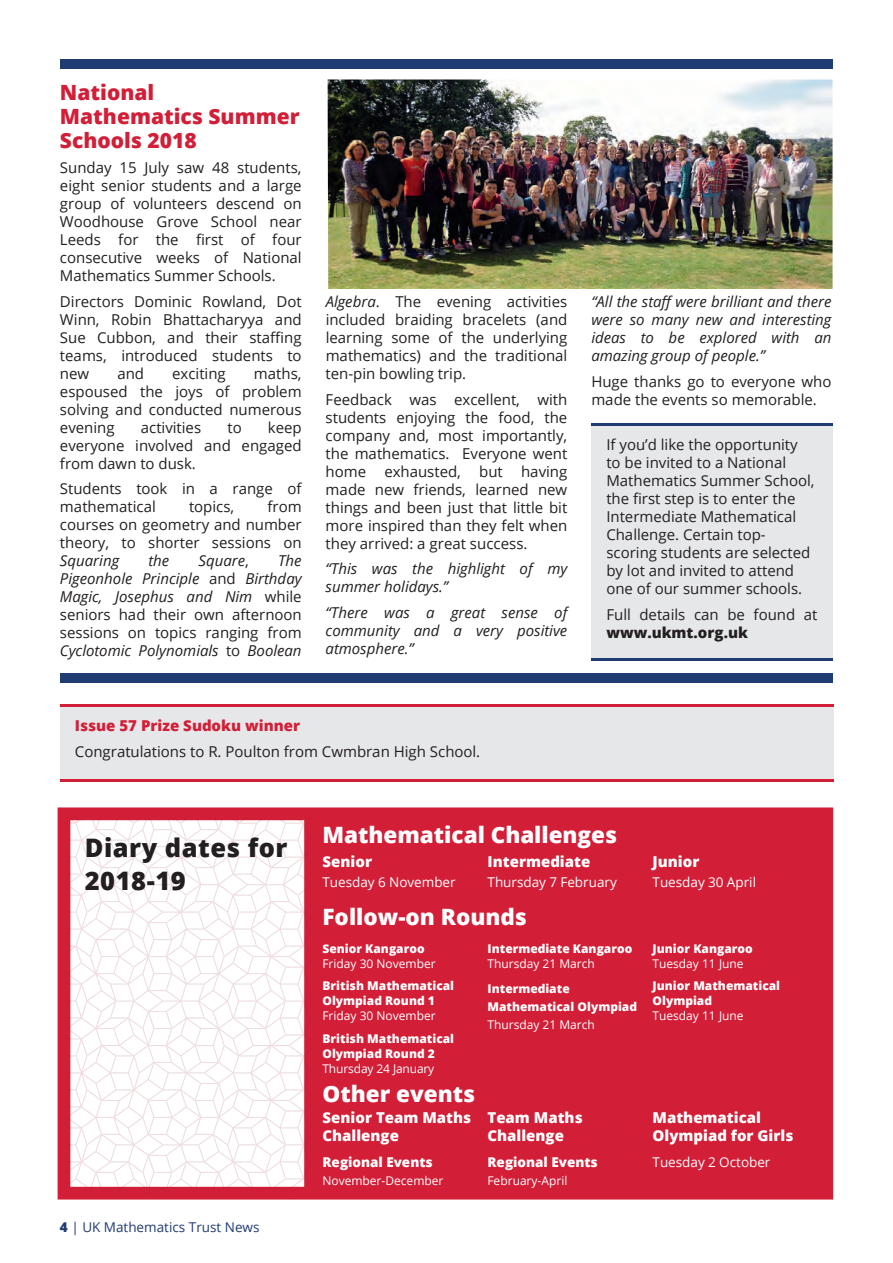
<style>
.page{position:relative;width:893px;height:1263px;background:#fff}
.page>*{position:absolute;margin:0;border:0;box-sizing:border-box;transform-origin:0 0}
.t1{font:800 25.5px/33px "Open Sans";letter-spacing:.02em;color:#231f20}
.t2{font:800 22.5px "Open Sans";color:#fff}
.t3{font:800 21px/24px "Open Sans";color:#d21e37}
.t4{font:15px/18px "Open Sans";letter-spacing:-.005em;color:#231f20;text-align:justify}
.t5{font:italic 15px/18px "Open Sans";color:#231f20;text-align:justify}
.t6{font:800 15px/18px "Open Sans";color:#fff}
.t7{font:800 15px "Open Sans";color:#d21e37}
.t8{font:800 15px "Open Sans";color:#231f20}
.t9{font:13.5px "Open Sans";color:#fff}
.t10{font:800 13.5px "Open Sans";color:#fff}
.t11{font:13.5px "Open Sans";color:#213b73}
.t12{font:800 12px/15px "Open Sans";color:#fff}
.t13{font:12px "Open Sans";color:#fff}
.s1{font-style:normal}
.s2{font-style:italic}
.s3{font-weight:800}
</style>
<div class="page">
<div style="left:305px;top:813px;width:524px;height:383px;background:#d21e37"></div>
<div style="left:58px;top:807px;width:775px;height:392px;border:13px solid #d21e37"></div>
<div style="left:60px;top:60px;width:772px;height:9px;background:#213b73"></div>
<div style="left:60px;top:673px;width:772px;height:9px;background:#213b73"></div>
<div style="left:60px;top:705px;width:773px;height:75px;background:#e6e7e9"></div>
<hr style="left:60px;top:779px;width:773px;height:2px;background:#d21e37">
<hr style="left:60px;top:704px;width:773px;height:2px;background:#d21e37">
<img style="left:328px;top:79px;width:504px;height:209px">
<img style="left:67px;top:817px;width:245px;height:379px">
<div style="left:591px;top:424px;width:241px;height:235px;background:#e6e7e9"></div>
<hr style="left:591px;top:423px;width:241px;height:3px;background:#213b73">
<hr style="left:591px;top:658px;width:241px;height:3px;background:#213b73">
<h3 class="t3" style="left:60px;top:80px;width:241px">National<br>Mathematics Summer<br>Schools 2018</h3>
<p class="t4" style="left:60px;top:159px;width:243px">Sunday 15 July saw 48 students, eight senior students and a large group of volunteers descend on Woodhouse Grove School near Leeds for the first of four consecutive weeks of National Mathematics Summer Schools.</p>
<p class="t4" style="left:60px;top:292px;width:243px">Directors Dominic Rowland, Dot Winn, Robin Bhattacharyya and Sue Cubbon, and their staffing teams, introduced students to new</p>
<p class="t4" style="left:60px;top:364px;width:243px;text-indent:194px">maths, espoused the joys of problem solving and conducted numerous evening</p>
<p class="t4" style="left:117px;top:364px;width:28px">and</p>
<p class="t4" style="left:172px;top:364px;width:55px">exciting</p>
<p class="t4" style="left:60px;top:418px;width:243px;text-indent:208px">keep everyone involved and engaged from dawn to dusk.</p>
<p class="t4" style="left:60px;top:480px;width:243px">Students took in a range of mathematical</p>
<p class="t4" style="left:141px;top:418px;width:62px">activities</p>
<p class="t4" style="left:227px;top:418px;width:16px">to</p>
<p class="t4" style="left:60px;top:498px;width:243px;text-indent:207px">from courses on geometry and number theory, to shorter sessions on</p>
<p class="t5" style="left:60px;top:551px;width:61px">Squaring</p>
<p class="t5" style="left:148px;top:551px;width:22px">the</p>
<p class="t5" style="left:198px;top:551px;width:52px">Square<span class="s1">,</span></p>
<p class="t4" style="left:189px;top:498px;width:47px">topics,</p>
<p class="t5" style="left:60px;top:551px;width:243px;text-indent:218px">The Pigeonhole Principle <span class="s1">and</span> Birthday Magic, Josephus and Nim <span class="s1">while seniors had their own afternoon sessions on topics ranging from </span>Cyclotomic Polynomials <span class="s1">to</span> Boolean</p>
<p class="t4" style="left:326px;top:292px;width:243px"><span class="s2">Algebra</span>. The evening activities included braiding bracelets (and learning some of the underlying mathematics) and the traditional ten-pin bowling trip.</p>
<p class="t4" style="left:326px;top:390px;width:243px">Feedback was excellent, with students enjoying the food, the company and, most importantly, the mathematics. Everyone went home exhausted, but having made new friends, learned new things and been just that little bit more inspired than they felt when they arrived: a great success.</p>
<p class="t5" style="left:326px;top:559px;width:243px">“This was the highlight of my summer holidays.”</p>
<p class="t5" style="left:326px;top:603px;width:243px">“There was a great sense of community and a very positive atmosphere.”</p>
<p class="t5" style="left:591px;top:292px;width:242px">“All the staff were brilliant and there were so many new and interesting ideas to be explored with an amazing group of people.”</p>
<p class="t4" style="left:591px;top:372px;width:242px">Huge thanks go to everyone who made the events so memorable.</p>
<p class="t4" style="left:606px;top:435px;width:210px;text-align:left">If you’d like the opportunity to be invited to a National<br>Mathematics Summer School, the first step is to enter the<br>Intermediate Mathematical<br>Challenge. Certain top&shy;scoring students are selected by lot and invited to attend one of our summer schools.</p>
<p class="t4" style="left:606px;top:605px;width:213px">Full details can be found at</p>
<p class="t8" style="left:606px;top:622px;width:143px">www.ukmt.org.uk</p>
<p class="t7" style="left:75px;top:715px;width:227px">Issue 57 Prize Sudoku winner</p>
<p class="t4" style="left:75px;top:742px;width:407px">Congratulations to R. Poulton from Cwmbran High School.</p>
<h1 class="t1" style="left:85px;top:830px;width:204px">Diary dates for<br>2018-19</h1>
<p class="t11" style="left:60px;top:1218px;width:201px"><span class="s3">4</span> | UK Mathematics Trust News</p>
<h2 class="t2" style="left:322px;top:818px;width:296px">Mathematical Challenges</h2>
<p class="t6" style="left:322px;top:852px;width:51px">Senior</p>
<p class="t9" style="left:322px;top:873px;width:135px">Tuesday 6 November</p>
<p class="t6" style="left:487px;top:852px;width:104px">Intermediate</p>
<p class="t9" style="left:487px;top:873px;width:131px">Thursday 7 February</p>
<h2 class="t2" style="left:322px;top:901px;width:206px">Follow-on Rounds</h2>
<p class="t12" style="left:322px;top:940px;width:104px">Senior Kangaroo</p>
<p class="t13" style="left:322px;top:955px;width:115px">Friday 30 November</p>
<p class="t12" style="left:322px;top:978px;width:133px">British Mathematical<br>Olympiad Round 1</p>
<p class="t13" style="left:322px;top:1007px;width:115px">Friday 30 November</p>
<p class="t12" style="left:322px;top:1030px;width:133px">British Mathematical<br>Olympiad Round 2</p>
<p class="t13" style="left:322px;top:1060px;width:113px">Thursday 24 January</p>
<h2 class="t2" style="left:322px;top:1078px;width:154px">Other events</h2>
<p class="t6" style="left:322px;top:1108px;width:150px">Senior Team Maths<br>Challenge</p>
<p class="t10" style="left:322px;top:1152px;width:112px">Regional Events</p>
<p class="t13" style="left:322px;top:1172px;width:122px">November-December</p>
<p class="t12" style="left:487px;top:940px;width:146px">Intermediate Kangaroo</p>
<p class="t13" style="left:487px;top:955px;width:109px">Thursday 21 March</p>
<p class="t12" style="left:487px;top:979px;width:151px;line-height:18px">Intermediate<br>Mathematical Olympiad</p>
<p class="t13" style="left:487px;top:1016px;width:109px">Thursday 21 March</p>
<p class="t6" style="left:487px;top:1108px;width:97px">Team Maths<br>Challenge</p>
<p class="t10" style="left:487px;top:1152px;width:112px">Regional Events</p>
<p class="t13" style="left:487px;top:1172px;width:81px">February-April</p>
<p class="t6" style="left:652px;top:852px;width:48px">Junior</p>
<p class="t9" style="left:652px;top:873px;width:105px">Tuesday 30 April</p>
<p class="t12" style="left:652px;top:940px;width:102px">Junior Kangaroo</p>
<p class="t13" style="left:652px;top:955px;width:93px">Tuesday 11 June</p>
<p class="t12" style="left:652px;top:978px;width:129px">Junior Mathematical<br>Olympiad</p>
<p class="t13" style="left:652px;top:1007px;width:93px">Tuesday 11 June</p>
<p class="t6" style="left:652px;top:1108px;width:142px">Mathematical<br>Olympiad for Girls</p>
<p class="t9" style="left:652px;top:1152px;width:119px">Tuesday 2 October</p>
</div>
